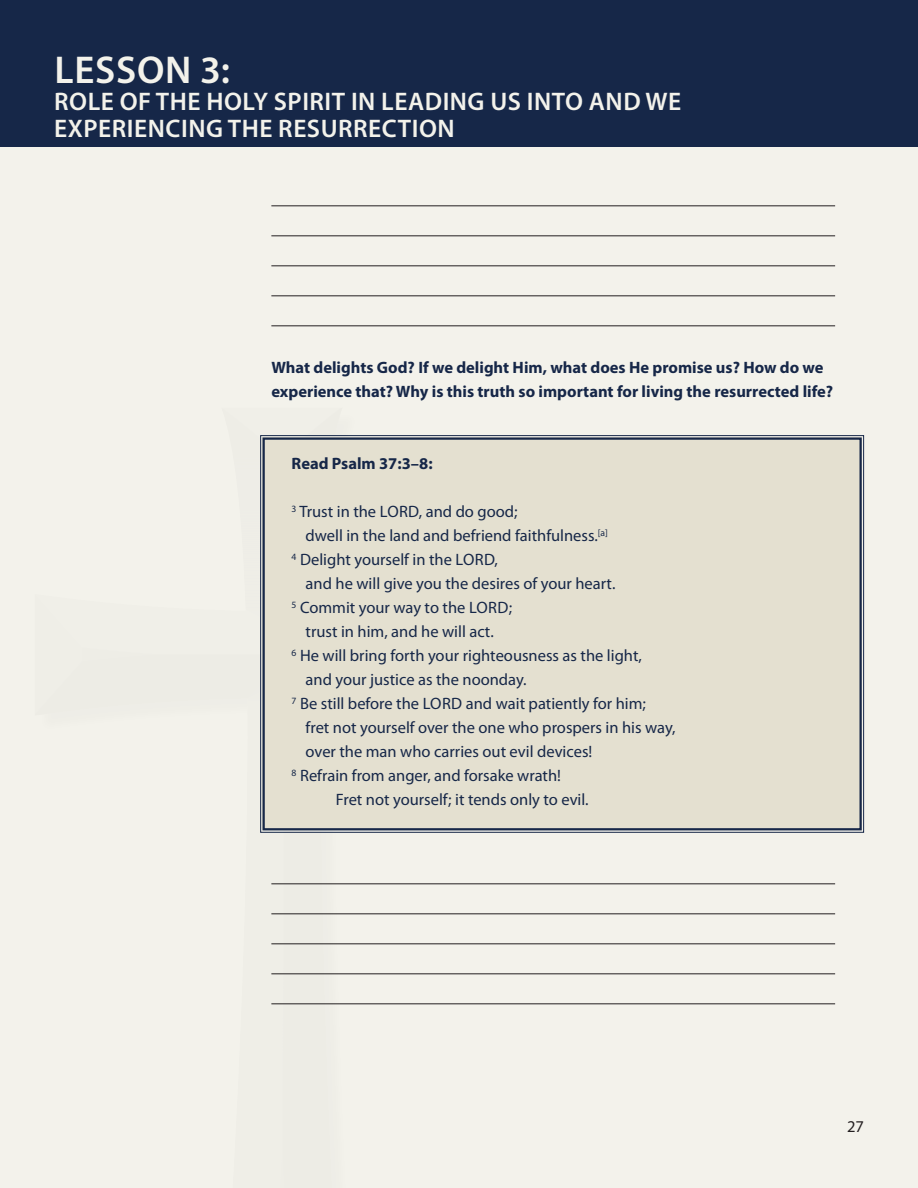
<style>
.page{position:relative;width:918px;height:1188px;background:#f3f2eb}
.page>*{position:absolute;margin:0;border:0;box-sizing:border-box;transform-origin:0 0}
.t1{font:600 38.85px "Myriad Pro";letter-spacing:.02em;color:#f3f2eb}
.t2{font:600 25.5px/27px "Myriad Pro";letter-spacing:.02em;color:#f3f2eb}
.t3{font:16.5px "Myriad Pro";color:#162748}
.t4{font:700 16.5px/24px "Myriad Pro";color:#162748}
.t5{font:16.5px "Myriad Pro";color:#231f20}
</style>
<div class="page">
<div style="left:0;top:0;width:918px;height:147px;background:#162748"></div>
<div style="left:260px;top:435px;width:604px;height:398px;background:#e4e0d0"></div>
<div style="left:263px;top:437px;width:599px;height:393px;border:2px solid #162748"></div>
<hr style="left:271px;top:205px;width:564px;height:1px;background:#231f20">
<hr style="left:271px;top:235px;width:564px;height:1px;background:#231f20">
<hr style="left:271px;top:265px;width:564px;height:1px;background:#231f20">
<hr style="left:271px;top:295px;width:564px;height:1px;background:#231f20">
<hr style="left:271px;top:325px;width:564px;height:1px;background:#231f20">
<hr style="left:271px;top:883px;width:564px;height:1px;background:#231f20">
<hr style="left:271px;top:913px;width:564px;height:1px;background:#231f20">
<hr style="left:271px;top:943px;width:564px;height:1px;background:#231f20">
<hr style="left:271px;top:973px;width:564px;height:1px;background:#231f20">
<hr style="left:271px;top:1003px;width:564px;height:1px;background:#231f20">
<h1 class="t1" style="left:54px;top:45px;width:177px">LESSON 3:</h1>
<h2 class="t2" style="left:54px;top:87px;width:629px">ROLE OF THE HOLY SPIRIT IN LEADING US INTO AND WE<br>EXPERIENCING THE RESURRECTION</h2>
<p class="t4" style="left:271px;top:355px;width:563px">What delights God? If we delight Him, what does He promise us? How do we experience that? Why is this truth so important for living the resurrected life?</p>
<p class="t4" style="left:292px;top:451px;width:143px">Read Psalm 37:3–8:</p>
<p class="t3" style="left:292px;top:502px;width:227px"><sup>3</sup> Trust in the LORD, and do good;</p>
<p class="t3" style="left:306px;top:526px;width:304px">dwell in the land and befriend faithfulness.<sup>[a]</sup></p>
<p class="t3" style="left:292px;top:550px;width:208px"><sup>4</sup> Delight yourself in the LORD,</p>
<p class="t3" style="left:306px;top:574px;width:311px">and he will give you the desires of your heart.</p>
<p class="t3" style="left:292px;top:598px;width:222px"><sup>5</sup> Commit your way to the LORD;</p>
<p class="t3" style="left:306px;top:622px;width:190px">trust in him, and he will act.</p>
<p class="t3" style="left:292px;top:646px;width:352px"><sup>6</sup> He will bring forth your righteousness as the light,</p>
<p class="t3" style="left:306px;top:670px;width:223px">and your justice as the noonday.</p>
<p class="t3" style="left:292px;top:694px;width:356px"><sup>7</sup> Be still before the LORD and wait patiently for him;</p>
<p class="t3" style="left:306px;top:718px;width:372px">fret not yourself over the one who prospers in his way,</p>
<p class="t3" style="left:306px;top:742px;width:288px">over the man who carries out evil devices!</p>
<p class="t3" style="left:292px;top:766px;width:271px"><sup>8</sup> Refrain from anger, and forsake wrath!</p>
<p class="t3" style="left:336px;top:790px;width:254px">Fret not yourself; it tends only to evil.</p>
<p class="t5" style="left:847px;top:1116px;width:18px">27</p>
</div>
